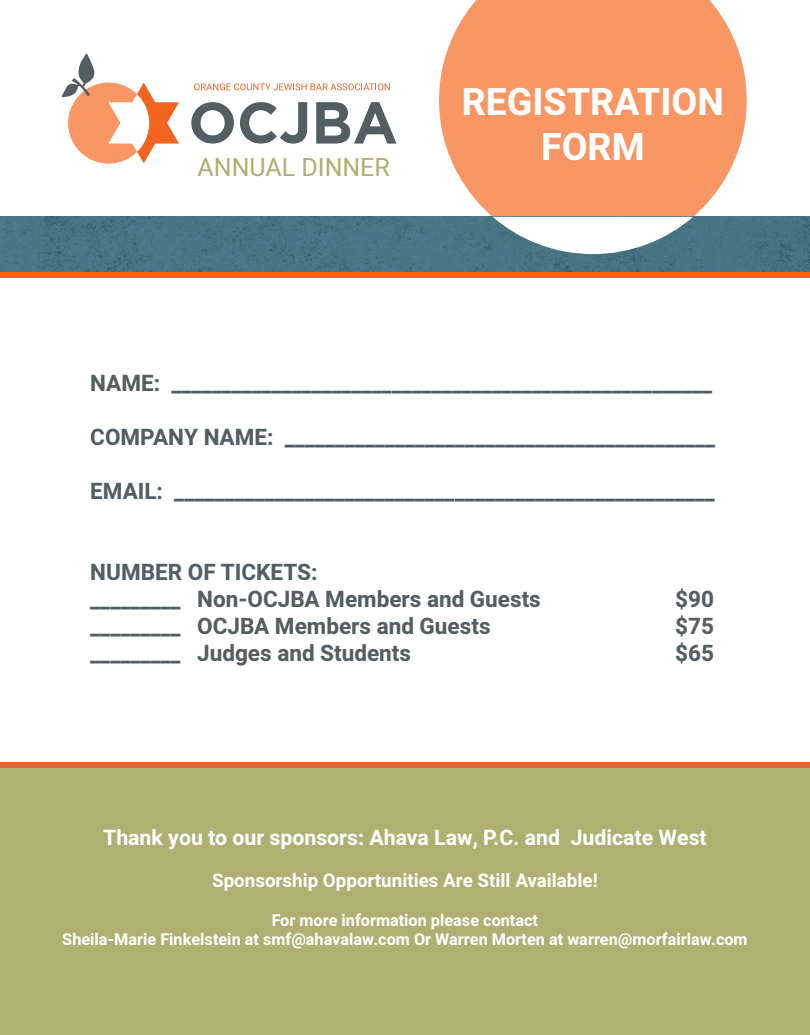
<style>
.page{position:relative;width:810px;height:1035px;background:#fff}
.page>*{position:absolute;margin:0;border:0;box-sizing:border-box;transform-origin:0 0}
.t1{font:700 37.5px/45px "Heebo";color:#fff;text-align:center}
.t2{font:25px "Heebo";color:#aeaf70}
.t3{font:700 22.5px "Heebo";color:#535e63}
.t4{font:700 21.25px "Heebo";color:#fff}
.t5{font:700 18.75px "Heebo";color:#fff}
.t6{font:700 16.25px "Heebo";color:#fff}
</style>
<div class="page">
<svg style="left:439px;top:0;width:308px;height:217px;background:#f7a071"></svg>
<img style="left:0;top:217px;width:810px;height:56px">
<div style="left:68px;top:83px;width:81px;height:81px;background:#f89763;border-radius:50%"></div>
<svg style="left:61px;top:53px;width:37px;height:45px"></svg>
<svg style="left:108px;top:82px;width:71px;height:81px"></svg>
<svg style="left:191px;top:102px;width:43px;height:42px"></svg>
<svg style="left:240px;top:102px;width:67px;height:42px"></svg>
<svg style="left:316px;top:102px;width:81px;height:42px"></svg>
<svg style="left:194px;top:83px;width:196px;height:7px"></svg>
<svg style="left:493px;top:217px;width:200px;height:37px"></svg>
<div style="left:0;top:768px;width:810px;height:267px;background:#aeaf70"></div>
<div style="left:0;top:762px;width:810px;height:6px;background:#f36421"></div>
<div style="left:0;top:273px;width:810px;height:5px;background:#f36421"></div>
<p class="t2" style="left:198px;top:150px;width:194px">ANNUAL DINNER</p>
<p class="t1" style="left:462px;top:80px;width:264px">REGISTRATION<br>FORM</p>
<p class="t3" style="left:90px;top:367px;width:623px">NAME: ______________________________________________________</p>
<p class="t3" style="left:90px;top:421px;width:626px">COMPANY NAME: ___________________________________________</p>
<p class="t3" style="left:90px;top:475px;width:626px">EMAIL: ______________________________________________________</p>
<p class="t3" style="left:90px;top:556px;width:229px">NUMBER OF TICKETS:</p>
<p class="t3" style="left:90px;top:583px;width:452px">_________ Non-OCJBA Members and Guests</p>
<p class="t3" style="left:675px;top:583px;width:40px">$90</p>
<p class="t3" style="left:90px;top:610px;width:402px">_________ OCJBA Members and Guests</p>
<p class="t3" style="left:675px;top:610px;width:40px">$75</p>
<p class="t3" style="left:90px;top:637px;width:322px">_________ Judges and Students</p>
<p class="t3" style="left:675px;top:637px;width:40px">$65</p>
<p class="t4" style="left:103px;top:823px;width:605px">Thank you to our sponsors: Ahava Law, P.C. and Judicate West</p>
<p class="t5" style="left:212px;top:867px;width:387px">Sponsorship Opportunities Are Still Available!</p>
<p class="t6" style="left:272px;top:909px;width:268px">For more information please contact</p>
<p class="t6" style="left:62px;top:928px;width:687px">Sheila-Marie Finkelstein at smf@ahavalaw.com Or Warren Morten at warren@morfairlaw.com</p>
</div>
